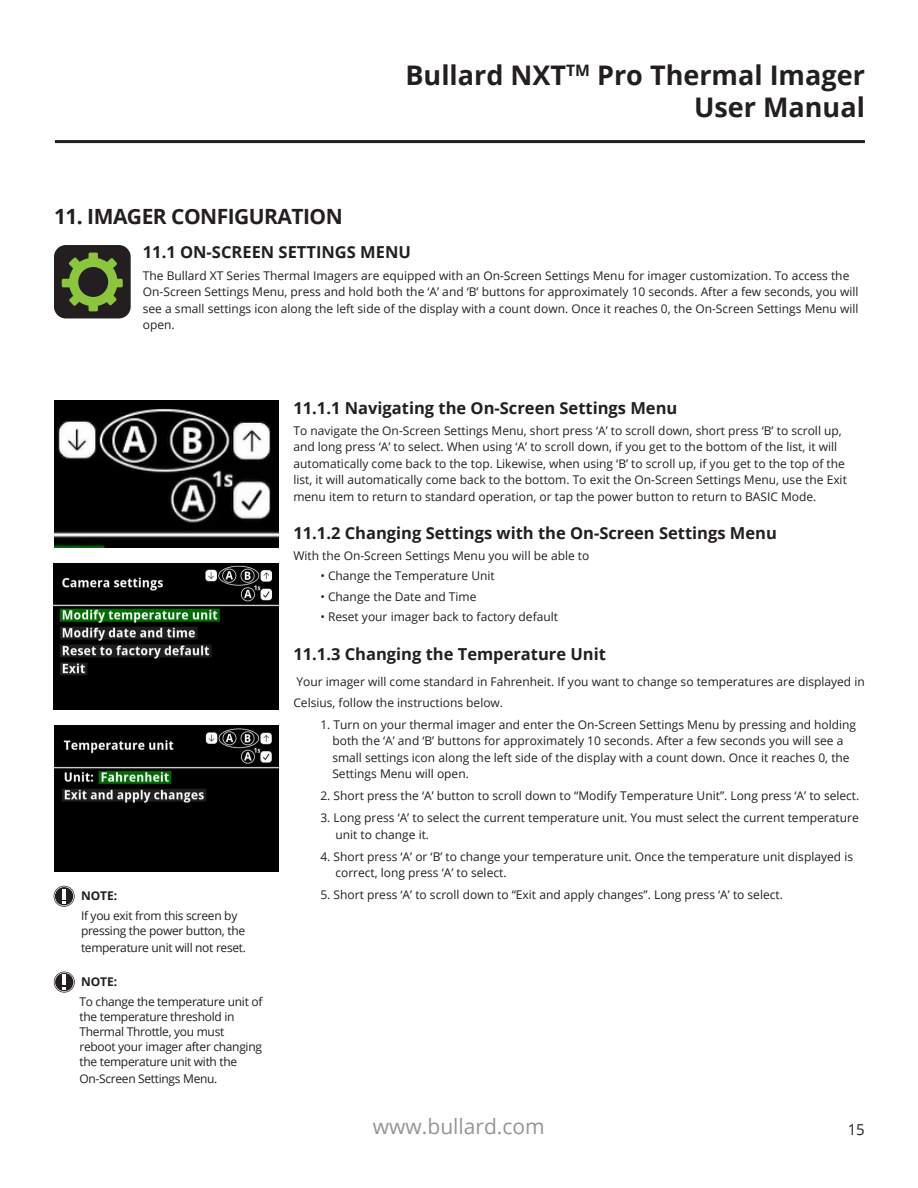
<style>
.page{position:relative;width:918px;height:1188px;background:#fff}
.page>*{position:absolute;margin:0;border:0;box-sizing:border-box;transform-origin:0 0}
.t1{font:700 27px/32.4px "Open Sans";color:#231f20;text-align:right}
.t2{font:700 21px "Open Sans";letter-spacing:-.025em;color:#231f20}
.t3{font:21px "Open Sans";color:#939598}
.t4{font:700 16.5px "Open Sans";color:#231f20}
.t5{font:15px "Open Sans";color:#231f20}
.t6{font:12px/16.5px "Open Sans";color:#231f20}
.t7{font:12px/15px "Open Sans";letter-spacing:-.025em;color:#231f20}
.t8{font:700 12px "Open Sans";color:#231f20}
</style>
<div class="page">
<hr style="left:55px;top:140px;width:810px;height:3px;background:#231f20">
<img style="left:54px;top:725px;width:225px;height:147px">
<img style="left:54px;top:401px;width:225px;height:147px">
<img style="left:54px;top:563px;width:225px;height:147px">
<svg style="left:54px;top:886px;width:21px;height:21px"></svg>
<div style="left:54px;top:245px;width:77px;height:73px;background:#231f20;border-radius:12px"></div>
<div style="left:69px;top:258px;width:49px;height:48px;background:#8bc63e;border-radius:50%"></div>
<div style="left:78px;top:267px;width:30px;height:30px;background:#231f20;border-radius:50%"></div>
<div style="left:89px;top:253px;width:9px;height:8px;background:#8bc63e;border-radius:2px"></div>
<div style="left:89px;top:303px;width:9px;height:8px;background:#8bc63e;border-radius:2px"></div>
<div style="left:113px;top:279px;width:10px;height:8px;background:#8bc63e;border-radius:2px"></div>
<div style="left:62px;top:279px;width:9px;height:8px;background:#8bc63e;border-radius:2px"></div>
<svg style="left:105px;top:258px;width:12px;height:12px"></svg>
<svg style="left:69px;top:294px;width:12px;height:12px"></svg>
<svg style="left:105px;top:294px;width:12px;height:11px"></svg>
<svg style="left:69px;top:257px;width:12px;height:12px"></svg>
<svg style="left:54px;top:972px;width:21px;height:21px"></svg>
<p class="t2" style="left:54px;top:202px;width:290px">11. IMAGER CONFIGURATION</p>
<p class="t1" style="left:405px;top:58px;width:461px">Bullard NXT<sup>TM</sup> Pro Thermal Imager<br>User Manual</p>
<p class="t4" style="left:143px;top:240px;width:270px">11.1 ON-SCREEN SETTINGS MENU</p>
<p class="t6" style="left:143px;top:267px;width:717px">The Bullard XT Series Thermal Imagers are equipped with an On-Screen Settings Menu for imager customization. To access the On-Screen Settings Menu, press and hold both the ‘A’ and ‘B’ buttons for approximately 10 seconds. After a few seconds, you will see a small settings icon along the left side of the display with a count down. Once it reaches 0, the On-Screen Settings Menu will open.</p>
<p class="t8" style="left:81px;top:887px;width:38px">NOTE:</p>
<p class="t7" style="left:81px;top:908px;width:166px">If you exit from this screen by pressing the power button, the</p>
<p class="t7" style="left:81px;top:940px;width:167px">temperature unit will not reset.</p>
<p class="t8" style="left:81px;top:973px;width:38px">NOTE:</p>
<p class="t7" style="left:80px;top:994px;width:184px">To change the temperature unit of the temperature threshold in<br>Thermal Throttle, you must reboot your imager after changing the temperature unit with the</p>
<p class="t7" style="left:80px;top:1071px;width:139px">On-Screen Settings Menu.</p>
<p class="t4" style="left:293px;top:396px;width:385px">11.1.1 Navigating the On-Screen Settings Menu</p>
<p class="t6" style="left:293px;top:422px;width:555px">To navigate the On-Screen Settings Menu, short press ‘A’ to scroll down, short press ‘B’ to scroll up, and long press ‘A’ to select. When using ‘A’ to scroll down, if you get to the bottom of the list, it will automatically come back to the top. Likewise, when using ‘B’ to scroll up, if you get to the top of the list, it will automatically come back to the bottom. To exit the On-Screen Settings Menu, use the Exit menu item to return to standard operation, or tap the power button to return to BASIC Mode.</p>
<p class="t4" style="left:293px;top:521px;width:485px">11.1.2 Changing Settings with the On-Screen Settings Menu</p>
<p class="t6" style="left:293px;top:547px;width:298px">With the On-Screen Settings Menu you will be able to</p>
<p class="t6" style="left:320px;top:567px;width:176px">• Change the Temperature Unit</p>
<p class="t6" style="left:320px;top:588px;width:158px">• Change the Date and Time</p>
<p class="t6" style="left:320px;top:608px;width:239px">• Reset your imager back to factory default</p>
<p class="t4" style="left:293px;top:642px;width:314px">11.1.3 Changing the Temperature Unit</p>
<p class="t6" style="left:293px;top:671px;width:573px;line-height:21px">Your imager will come standard in Fahrenheit. If you want to change so temperatures are displayed in<br>Celsius, follow the instructions below.</p>
<p class="t6" style="left:332px;top:716px;width:525px;text-indent:-12px">1. Turn on your thermal imager and enter the On-Screen Settings Menu by pressing and holding both the ‘A’ and ‘B’ buttons for approximately 10 seconds. After a few seconds you will see a small settings icon along the left side of the display with a count down. Once it reaches 0, the Settings Menu will open.</p>
<p class="t6" style="left:320px;top:787px;width:540px">2. Short press the ‘A’ button to scroll down to “Modify Temperature Unit”. Long press ‘A’ to select.</p>
<p class="t6" style="left:335px;top:809px;width:525px;text-indent:-15px">3. Long press ‘A’ to select the current temperature unit. You must select the current temperature unit to change it.</p>
<p class="t6" style="left:335px;top:848px;width:519px;text-indent:-15px">4. Short press ‘A’ or ‘B’ to change your temperature unit. Once the temperature unit displayed is correct, long press ‘A’ to select.</p>
<p class="t6" style="left:320px;top:886px;width:464px">5. Short press ‘A’ to scroll down to “Exit and apply changes”. Long press ‘A’ to select.</p>
<p class="t3" style="left:373px;top:1112px;width:173px">www.bullard.com</p>
<p class="t5" style="left:848px;top:1119px;width:19px">15</p>
</div>
